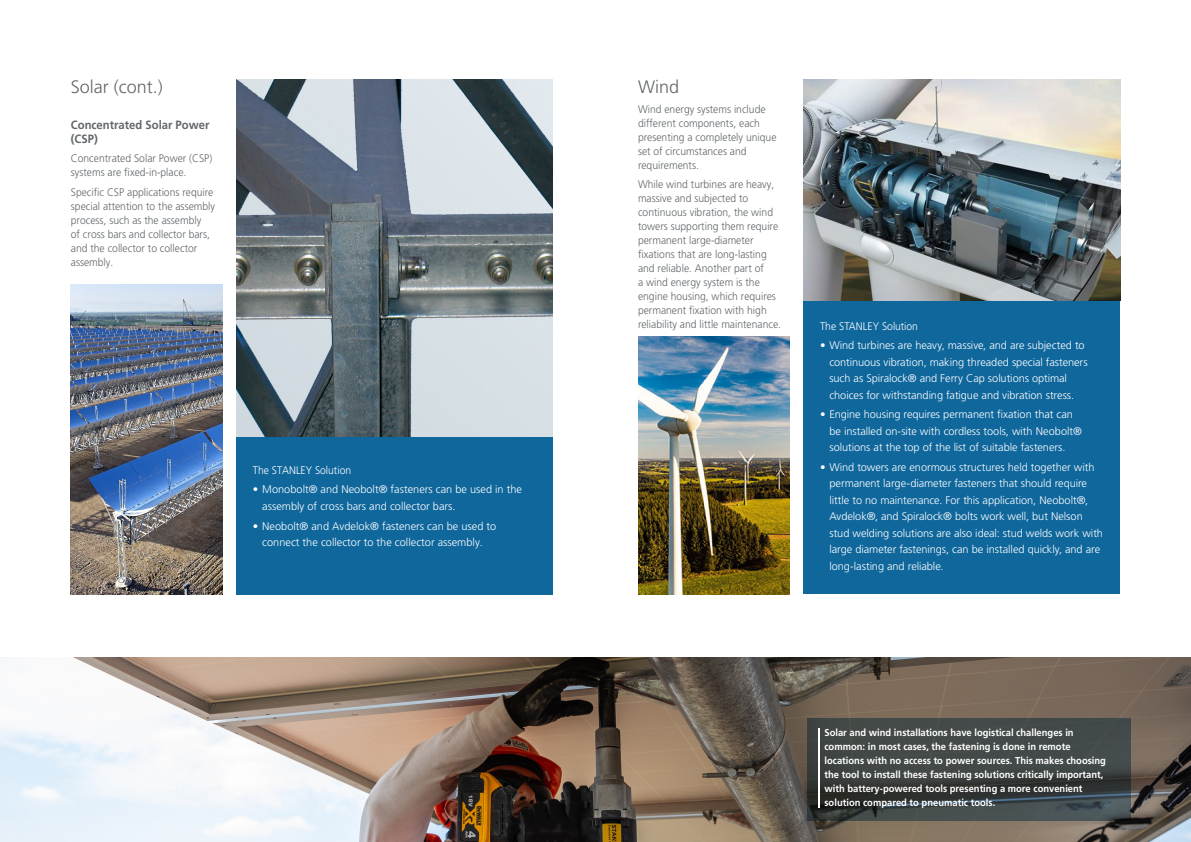
<style>
.page{position:relative;width:1191px;height:842px;background:#fff}
.page>*{position:absolute;margin:0;border:0;box-sizing:border-box;transform-origin:0 0}
.t1{font:300 18px "Frutiger LT Std";color:#61666a}
.t2{font:700 12px/14px "Frutiger LT Std";color:#61666a;scale:.94 1}
.t3{font:300 11px/16.5px "Frutiger LT Std";letter-spacing:-.005em;color:#fff}
.t4{font:300 11px/14px "Frutiger LT Std";color:#61666a;scale:.94 1}
.t5{font:300 11px "Frutiger LT Std";letter-spacing:-.005em;color:#fff;scale:.94 1}
.t6{font:700 10px/14px "Frutiger LT Std";color:#fff;scale:.94 1}
</style>
<div class="page">
<img style="left:0;top:658px;width:1191px;height:184px">
<img style="left:71px;top:285px;width:151px;height:309px">
<img style="left:236px;top:79px;width:317px;height:358px">
<img style="left:638px;top:337px;width:151px;height:257px">
<div style="left:236px;top:437px;width:317px;height:157px;background:#0f679c"></div>
<div style="left:803px;top:300px;width:317px;height:294px;background:#0f679c"></div>
<svg style="left:807px;top:719px;width:323px;height:102px;background:#3d4343"></svg>
<hr style="left:818px;top:729px;width:1px;height:79px;background:#fff">
<img style="left:803px;top:79px;width:317px;height:221px">
<p class="t1" style="left:71px;top:76px;width:94px">Solar (cont.)</p>
<p class="t1" style="left:638px;top:76px;width:43px">Wind</p>
<p class="t4" style="left:638px;top:102px;width:149px">Wind energy systems include different components, each presenting a completely unique set of circumstances and requirements.</p>
<p class="t4" style="left:638px;top:178px;width:154px">While wind turbines are heavy, massive and subjected to continuous vibration, the wind towers supporting them require permanent large-diameter fixations that are long-lasting and reliable. Another part of<br>a wind energy system is the engine housing, which requires permanent fixation with high reliability and little maintenance.</p>
<p class="t2" style="left:71px;top:118px;width:149px">Concentrated Solar Power (CSP)</p>
<p class="t4" style="left:71px;top:152px;width:152px">Concentrated Solar Power (CSP) systems are fixed-in-place.</p>
<p class="t4" style="left:71px;top:185px;width:155px">Specific CSP applications require special attention to the assembly process, such as the assembly<br>of cross bars and collector bars, and the collector to collector assembly.</p>
<p class="t5" style="left:253px;top:464px;width:106px">The STANLEY Solution</p>
<p class="t3" style="left:262px;top:482px;width:261px;text-indent:-9px">• Monobolt® and Neobolt® fasteners can be used in the assembly of cross bars and collector bars.</p>
<p class="t3" style="left:253px;top:518px;width:245px;text-align:center">• Neobolt® and Avdelok® fasteners can be used to connect the collector to the collector assembly.</p>
<p class="t5" style="left:820px;top:319px;width:106px">The STANLEY Solution</p>
<p class="t3" style="left:829px;top:337px;width:260px;text-indent:-9px">• Wind turbines are heavy, massive, and are subjected to continuous vibration, making threaded special fasteners such as Spiralock® and Ferry Cap solutions optimal choices for withstanding fatigue and vibration stress.</p>
<p class="t3" style="left:829px;top:406px;width:254px;text-indent:-9px">• Engine housing requires permanent fixation that can be installed on-site with cordless tools, with Neobolt® solutions at the top of the list of suitable fasteners.</p>
<p class="t3" style="left:829px;top:459px;width:275px;text-indent:-9px">• Wind towers are enormous structures held together with permanent large-diameter fasteners that should require little to no maintenance. For this application, Neobolt®, Avdelok®, and Spiralock® bolts work well, but Nelson stud welding solutions are also ideal: stud welds work with large diameter fastenings, can be installed quickly, and are long-lasting and reliable.</p>
<p class="t6" style="left:824px;top:726px;width:301px">Solar and wind installations have logistical challenges in common: in most cases, the fastening is done in remote locations with no access to power sources. This makes choosing the tool to install these fastening solutions critically important, with battery-powered tools presenting a more convenient solution compared to pneumatic tools.</p>
</div>
